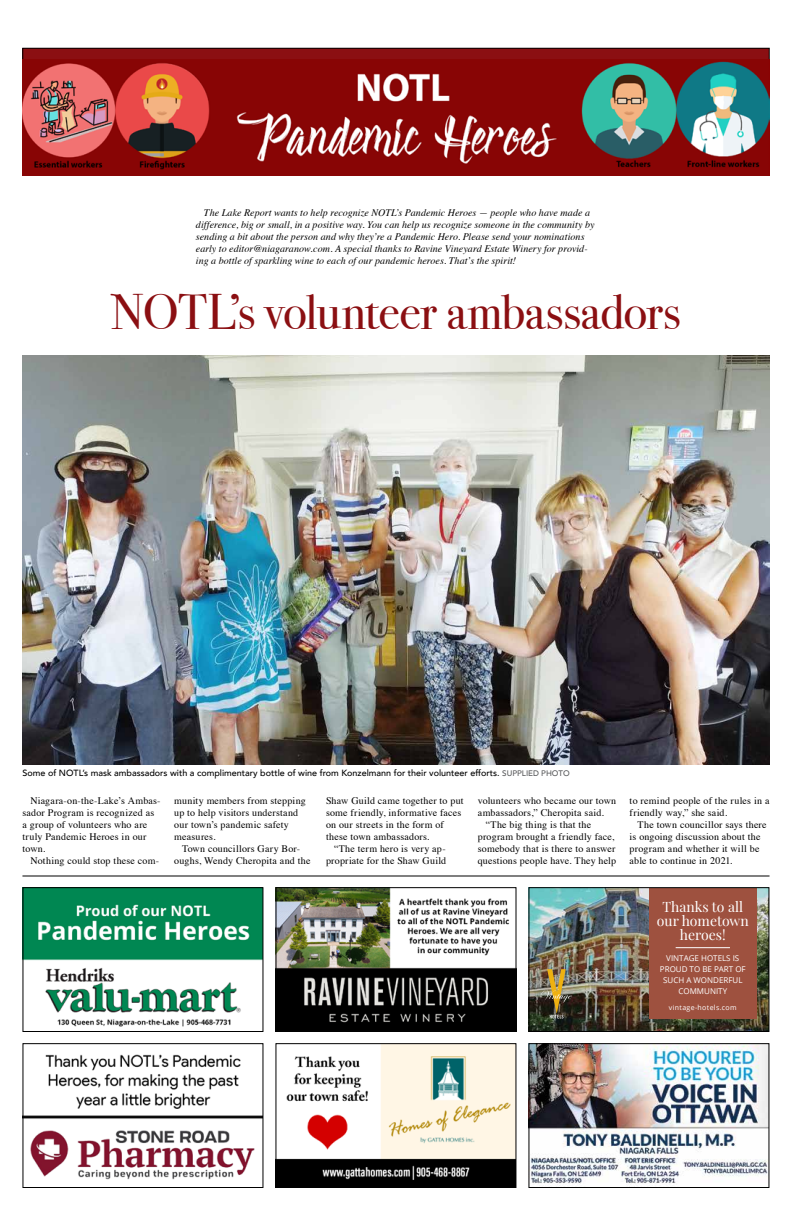
<style>
.page{position:relative;width:792px;height:1224px;background:#fff}
.page>*{position:absolute;margin:0;border:0;box-sizing:border-box;transform-origin:0 0}
.t1{font:50px "Bodoni Svty Two ITCTT";letter-spacing:-.015em;color:#8b0f12}
.t2{font:14px/14px "Playfair Display";color:#fff;text-align:center}
.t3{font:10px/12px "Times";letter-spacing:.02em;color:#000}
.t4{font:italic 10px/12px "Times";letter-spacing:.005em;color:#000}
.t5{font:500 9px "Avenir";color:#000}
.t6{font:8px/11px "Open Sans";color:#fff;text-align:center}
.t7{font:7px "Open Sans";letter-spacing:.05em;color:#fff}
.s1{font-size:8px;color:#58595b}
</style>
<div class="page">
<img style="left:530px;top:889px;width:237px;height:141px">
<svg style="left:541px;top:969px;width:31px;height:49px;background:#776740"></svg>
<div style="left:649px;top:888px;width:107px;height:130px;background:#9e513f"></div>
<hr style="left:676px;top:948px;width:54px;height:1px;background:#fff">
<div style="left:528px;top:887px;width:241px;height:145px;border:1px solid #000"></div>
<img style="left:530px;top:1045px;width:237px;height:140px">
<div style="left:528px;top:1043px;width:241px;height:145px;border:1px solid #000"></div>
<img style="left:277px;top:1045px;width:237px;height:141px">
<div style="left:275px;top:1043px;width:241px;height:145px;border:1px solid #000"></div>
<img style="left:24px;top:1054px;width:237px;height:126px">
<div style="left:22px;top:1043px;width:241px;height:145px;border:1px solid #000"></div>
<img style="left:277px;top:889px;width:238px;height:141px">
<div style="left:275px;top:887px;width:242px;height:145px;border:1px solid #000"></div>
<img style="left:24px;top:889px;width:237px;height:138px">
<div style="left:22px;top:887px;width:241px;height:145px;border:1px solid #000"></div>
<hr style="left:22px;top:876px;width:748px;height:1px;background:#000">
<div style="left:23px;top:48px;width:746px;height:90px;background:#8b0f12"></div>
<div style="left:22px;top:48px;width:748px;height:90px;border:1px solid #000"></div>
<img style="left:22px;top:59px;width:748px;height:117px">
<img style="left:22px;top:355px;width:748px;height:409px">
<p class="t4" style="left:196px;top:206px;width:400px;text-indent:8px">The Lake Report wants to help recognize NOTL’s Pandemic Heroes — people who have made a difference, big or small, in a positive way. You can help us recognize someone in the community by sending a bit about the person and why they’re a Pandemic Hero. Please send your nominations early to editor@niagaranow.com. A special thanks to Ravine Vineyard Estate Winery for provid&shy;ing a bottle of sparkling wine to each of our pandemic heroes. That’s the spirit!</p>
<h1 class="t1" style="left:111px;top:271px;width:571px">NOTL’s volunteer ambassadors</h1>
<p class="t5" style="left:22px;top:765px;width:549px">Some of NOTL’s mask ambassadors with a complimentary bottle of wine from Konzelmann for their volunteer efforts. <span class="s1">SUPPLIED PHOTO</span></p>
<p class="t3" style="left:22px;top:794px;width:140px;text-indent:8px">Niagara-on-the-Lake’s Ambas&shy;sador Program is recognized as a group of volunteers who are truly Pandemic Heroes in our town.</p>
<p class="t3" style="left:30px;top:854px;width:130px">Nothing could stop these com-</p>
<p class="t3" style="left:174px;top:794px;width:133px">munity members from stepping up to help visitors understand our town’s pandemic safety measures.</p>
<p class="t3" style="left:174px;top:842px;width:138px;text-align:center">Town councillors Gary Bor&shy;oughs, Wendy Cheropita and the</p>
<p class="t3" style="left:326px;top:794px;width:139px">Shaw Guild came together to put</p>
<p class="t3" style="left:326px;top:806px;width:137px">some friendly, informative faces</p>
<p class="t3" style="left:326px;top:818px;width:119px">on our streets in the form of</p>
<p class="t3" style="left:326px;top:830px;width:105px">these town ambassadors.</p>
<p class="t3" style="left:334px;top:842px;width:113px">“The term hero is very ap-</p>
<p class="t3" style="left:326px;top:854px;width:122px">propriate for the Shaw Guild</p>
<p class="t3" style="left:478px;top:794px;width:140px">volunteers who became our town</p>
<p class="t3" style="left:478px;top:806px;width:128px">ambassadors,” Cheropita said.</p>
<p class="t3" style="left:486px;top:818px;width:107px">“The big thing is that the</p>
<p class="t3" style="left:478px;top:830px;width:138px">program brought a friendly face,</p>
<p class="t3" style="left:478px;top:842px;width:139px">somebody that is there to answer</p>
<p class="t3" style="left:478px;top:854px;width:140px">questions people have. They help</p>
<p class="t3" style="left:630px;top:794px;width:141px">to remind people of the rules in a friendly way,” she said.</p>
<p class="t3" style="left:630px;top:818px;width:138px;text-indent:8px">The town councillor says there is ongoing discussion about the program and whether it will be able to continue in 2021.</p>
<h2 class="t2" style="left:657px;top:898px;width:93px">Thanks to all our hometown heroes!</h2>
<p class="t6" style="left:660px;top:952px;width:87px">VINTAGE HOTELS IS<br>PROUD TO BE PART OF<br>SUCH A WONDERFUL<br>COMMUNITY</p>
<p class="t7" style="left:669px;top:1002px;width:69px">vintage-hotels.com</p>
</div>
